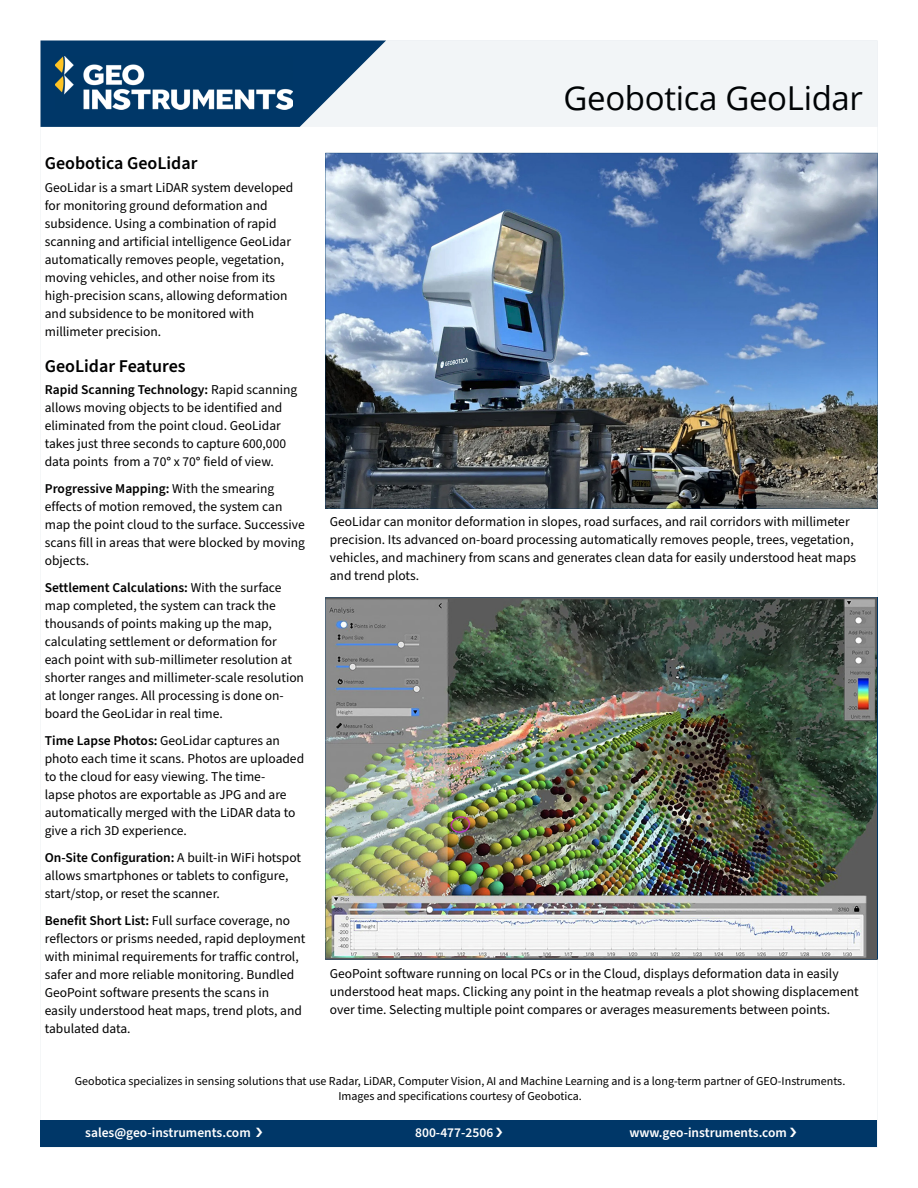
<style>
.page{position:relative;width:918px;height:1188px;background:#fff}
.page>*{position:absolute;margin:0;border:0;box-sizing:border-box;transform-origin:0 0}
.t1{font:33px "Open Sans";letter-spacing:-.01em;color:#000305}
.t2{font:600 18px "Source Sans Pro";color:#000}
.t3{font:13.5px/18px "Source Sans Pro";color:#000}
.t4{font:600 13.5px "Source Sans Pro";color:#fff}
.t5{font:12px/15px "Source Sans Pro";color:#000;text-align:center}
.s1{font-weight:600}
</style>
<div class="page">
<img style="left:325px;top:152px;width:553px;height:808px">
<svg style="left:877px;top:153px;width:1px;height:356px"></svg>
<hr style="left:877px;top:598px;width:1px;height:361px;background:#003767">
<div style="left:40px;top:1120px;width:838px;height:27px;background:#003768"></div>
<svg style="left:41px;top:40px;width:837px;height:87px"></svg>
<img style="left:55px;top:56px;width:238px;height:53px">
<h2 class="t2" style="left:45px;top:151px;width:154px">Geobotica GeoLidar</h2>
<p class="t3" style="left:45px;top:179px;width:250px">GeoLidar is a smart LiDAR system developed for monitoring ground deformation and subsidence. Using a combination of rapid scanning and artificial intelligence GeoLidar automatically removes people, vegetation, moving vehicles, and other noise from its high-precision scans, allowing deformation and subsidence to be monitored with millimeter precision.</p>
<h2 class="t2" style="left:45px;top:354px;width:142px">GeoLidar Features</h2>
<p class="t3" style="left:45px;top:381px;width:254px"><span class="s1">Rapid Scanning Technology:</span> Rapid scanning allows moving objects to be identified and eliminated from the point cloud. GeoLidar takes just three seconds to capture 600,000 data points from a 70<span class="s1">°</span> x 70<span class="s1">°</span> field of view.</p>
<p class="t3" style="left:45px;top:480px;width:262px"><span class="s1">Progressive Mapping:</span> With the smearing effects of motion removed, the system can map the point cloud to the surface. Successive scans fill in areas that were blocked by moving objects.</p>
<p class="t3" style="left:45px;top:579px;width:261px"><span class="s1">Settlement Calculations:</span> With the surface map completed, the system can track the thousands of points making up the map, calculating settlement or deformation for each point with sub-millimeter resolution at shorter ranges and millimeter-scale resolution at longer ranges. All processing is done on&shy;board the GeoLidar in real time.</p>
<p class="t3" style="left:45px;top:732px;width:261px"><span class="s1">Time Lapse Photos:</span> GeoLidar captures an photo each time it scans. Photos are uploaded to the cloud for easy viewing. The time-<br>lapse photos are exportable as JPG and are automatically merged with the LiDAR data to give a rich 3D experience.</p>
<p class="t3" style="left:45px;top:849px;width:258px"><span class="s1">On-Site Configuration:</span> A built-in WiFi hotspot allows smartphones or tablets to configure, start/stop, or reset the scanner.</p>
<p class="t3" style="left:45px;top:912px;width:262px"><span class="s1">Benefit Short List:</span> Full surface coverage, no reflectors or prisms needed, rapid deployment with minimal requirements for traffic control, safer and more reliable monitoring. Bundled GeoPoint software presents the scans in<br>easily understood heat maps, trend plots, and tabulated data.</p>
<h1 class="t1" style="left:563px;top:76px;width:301px">Geobotica GeoLidar</h1>
<p class="t3" style="left:330px;top:513px;width:528px">GeoLidar can monitor deformation in slopes, road surfaces, and rail corridors with millimeter precision. Its advanced on-board processing automatically removes people, trees, vegetation, vehicles, and machinery from scans and generates clean data for easily understood heat maps and trend plots.</p>
<p class="t3" style="left:330px;top:965px;width:530px">GeoPoint software running on local PCs or in the Cloud, displays deformation data in easily understood heat maps. Clicking any point in the heatmap reveals a plot showing displacement over time. Selecting multiple point compares or averages measurements between points.</p>
<p class="t5" style="left:75px;top:1074px;width:772px">Geobotica specializes in sensing solutions that use Radar, LiDAR, Computer Vision, AI and Machine Learning and is a long-term partner of GEO-Instruments.<br>Images and specifications courtesy of Geobotica.</p>
<p class="t4" style="left:85px;top:1123px;width:167px">sales@geo-instruments.com</p>
<p class="t4" style="left:415px;top:1123px;width:80px">800-477-2506</p>
<p class="t4" style="left:629px;top:1123px;width:159px">www.geo-instruments.com</p>
</div>
